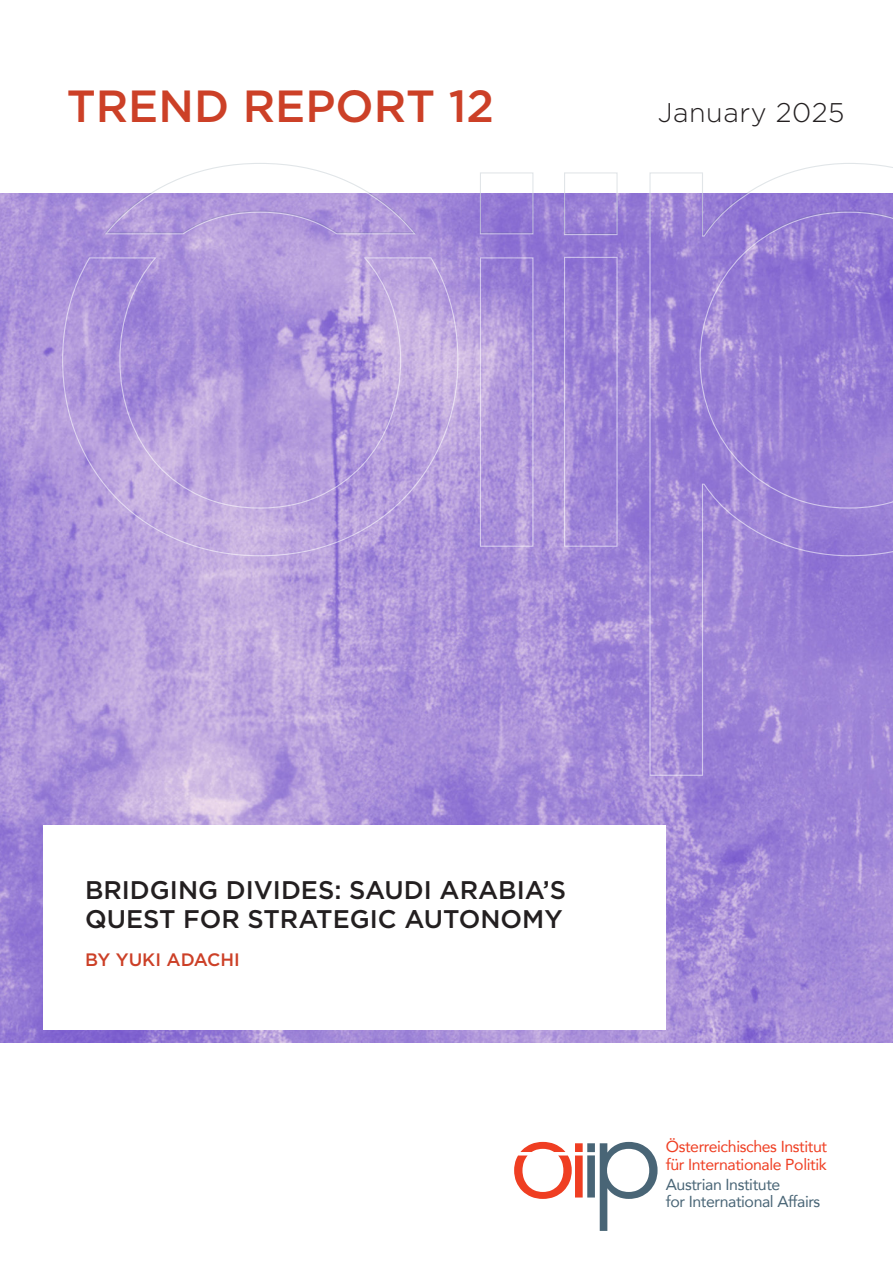
<style>
.page{position:relative;width:893px;height:1263px;background:#fff}
.page>*{position:absolute;margin:0;border:0;box-sizing:border-box;transform-origin:0 0}
.t1{font:500 45px "Gotham";color:#cc4027}
.t2{font:300 27px "Gotham";letter-spacing:.02em;color:#231f20}
.t3{font:500 25.5px "Gotham";color:#231f20}
.t4{font:500 18px "Gotham";color:#cc4027}
.t5{font:15.9px "Avenir";letter-spacing:-.025em;color:#ef3e22}
.t6{font:15.9px "Avenir";letter-spacing:-.025em;color:#496576}
</style>
<div class="page">
<img style="left:0;top:193px;width:893px;height:849px">
<svg style="left:514px;top:1142px;width:144px;height:89px"></svg>
<svg style="left:649px;top:236px;width:244px;height:540px;background:#9b82d6"></svg>
<svg style="left:62px;top:236px;width:397px;height:321px;background:#b59ddc"></svg>
<div style="left:43px;top:825px;width:622px;height:204px;background:#fff"></div>
<svg style="left:479px;top:172px;width:55px;height:375px;background:#ae97db"></svg>
<svg style="left:563px;top:172px;width:55px;height:375px;background:#a28ad8"></svg>
<svg style="left:649px;top:163px;width:244px;height:73px"></svg>
<svg style="left:62px;top:163px;width:397px;height:73px"></svg>
<p class="t1" style="left:67px;top:76px;width:429px">TREND REPORT 12</p>
<p class="t2" style="left:658px;top:95px;width:188px">January 2025</p>
<p class="t3" style="left:85px;top:873px;width:483px">BRIDGING DIVIDES: SAUDI ARABIA’S</p>
<p class="t3" style="left:85px;top:903px;width:479px">QUEST FOR STRATEGIC AUTONOMY</p>
<p class="t4" style="left:85px;top:948px;width:156px">BY YUKI ADACHI</p>
<p class="t5" style="left:666px;top:1134px;width:163px">Österreichisches Institut</p>
<p class="t5" style="left:666px;top:1151px;width:162px">für Internationale Politik</p>
<p class="t6" style="left:666px;top:1172px;width:116px">Austrian Institute</p>
<p class="t6" style="left:666px;top:1189px;width:156px">for International Affairs</p>
</div>
